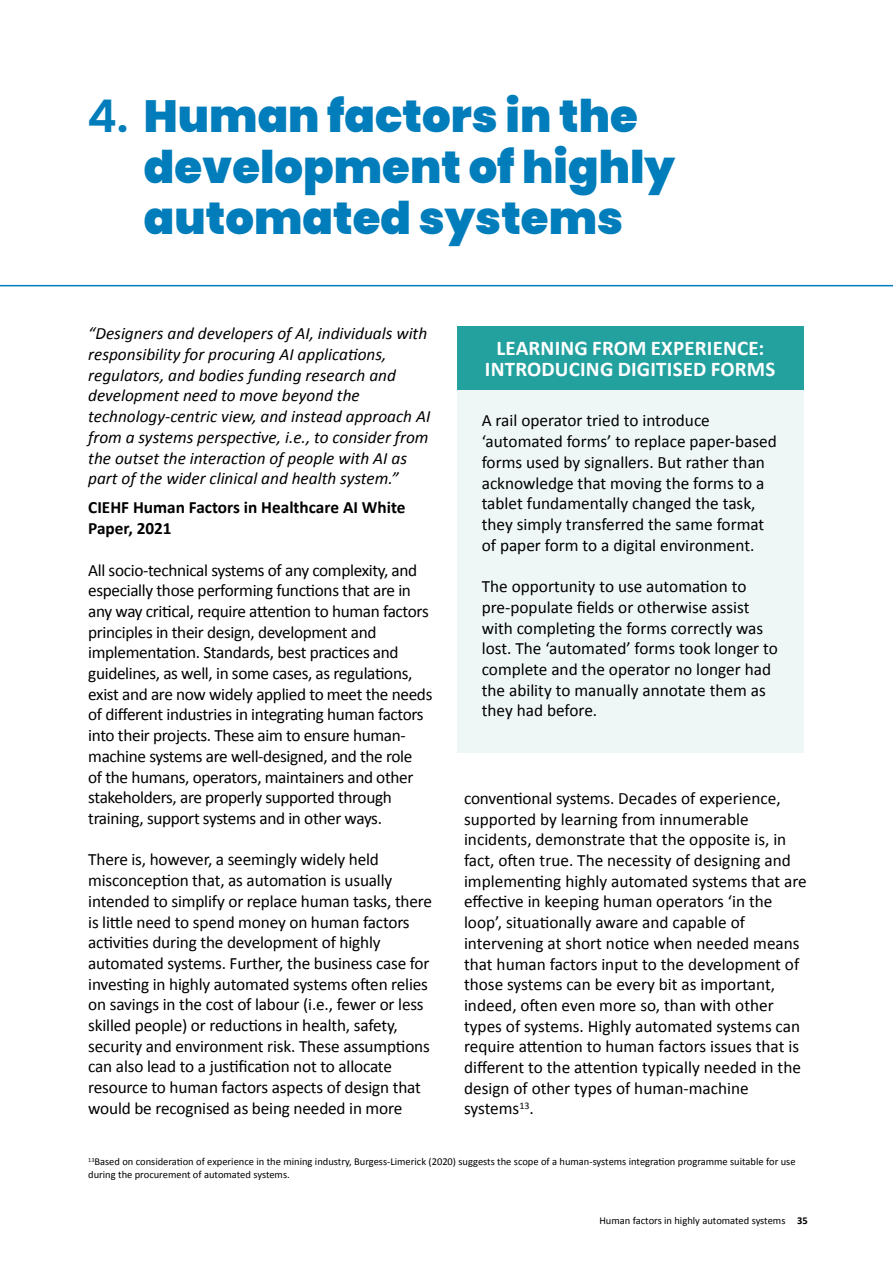
<style>
.page{position:relative;width:893px;height:1263px;background:#fff}
.page>*{position:absolute;margin:0;border:0;box-sizing:border-box;transform-origin:0 0}
.t1{font:900 45px/51px "Poppins";color:#007dba}
.t2{font:700 21px/21px "Calibri";letter-spacing:.01em;color:#fff;text-align:center}
.t3{font:17.25px/20.7px "Calibri";letter-spacing:-.01em;color:#000}
.t4{font:italic 17.25px/20.7px "Calibri";color:#000}
.t5{font:700 17.25px/20.7px "Calibri";color:#000}
.t6{font:10.5px/12.6px "Calibri";color:#000}
.s1{font-weight:600}
.s2{font-weight:700}
</style>
<div class="page">
<hr style="left:0;top:285px;width:893px;height:1px;background:#007dba">
<div style="left:457px;top:326px;width:346px;height:427px;background:#eff6f6"></div>
<div style="left:457px;top:326px;width:346px;height:64px;background:#22a19f"></div>
<p class="t1" style="left:144px;top:91px;width:533px;text-indent:-57px"><span class="s1">4.</span> Human factors in the development of highly automated systems</p>
<p class="t4" style="left:88px;top:322px;width:344px">“Designers and developers of AI, individuals with responsibility for procuring AI applications, regulators, and bodies funding research and development need to move beyond the technology-centric view, and instead approach AI from a systems perspective, i.e., to consider from the outset the interaction of people with AI as part of the wider clinical and health system.”</p>
<p class="t5" style="left:88px;top:497px;width:319px">CIEHF Human Factors in Healthcare AI White<br>Paper, 2021</p>
<p class="t3" style="left:88px;top:559px;width:346px">All socio-technical systems of any complexity, and especially those performing functions that are in any way critical, require attention to human factors principles in their design, development and implementation. Standards, best practices and guidelines, as well, in some cases, as regulations, exist and are now widely applied to meet the needs of different industries in integrating human factors into their projects. These aim to ensure human&shy;machine systems are well-designed, and the role<br>of the humans, operators, maintainers and other stakeholders, are properly supported through training, support systems and in other ways.</p>
<p class="t3" style="left:88px;top:849px;width:345px">There is, however, a seemingly widely held misconception that, as automation is usually intended to simplify or replace human tasks, there is little need to spend money on human factors activities during the development of highly automated systems. Further, the business case for investing in highly automated systems often relies on savings in the cost of labour (i.e., fewer or less skilled people) or reductions in health, safety, security and environment risk. These assumptions can also lead to a justification not to allocate resource to human factors aspects of design that would be recognised as being needed in more</p>
<p class="t2" style="left:485px;top:337px;width:292px">LEARNING FROM EXPERIENCE:<br>INTRODUCING DIGITISED FORMS</p>
<p class="t3" style="left:482px;top:410px;width:297px">A rail operator tried to introduce ‘automated forms’ to replace paper-based forms used by signallers. But rather than acknowledge that moving the forms to a tablet fundamentally changed the task, they simply transferred the same format of paper form to a digital environment.</p>
<p class="t3" style="left:482px;top:575px;width:298px">The opportunity to use automation to pre-populate fields or otherwise assist with completing the forms correctly was lost. The ‘automated’ forms took longer to complete and the operator no longer had the ability to manually annotate them as they had before.</p>
<p class="t3" style="left:464px;top:787px;width:344px">conventional systems. Decades of experience, supported by learning from innumerable incidents, demonstrate that the opposite is, in fact, often true. The necessity of designing and implementing highly automated systems that are effective in keeping human operators ‘in the loop’, situationally aware and capable of intervening at short notice when needed means that human factors input to the development of those systems can be every bit as important, indeed, often even more so, than with other types of systems. Highly automated systems can require attention to human factors issues that is different to the attention typically needed in the design of other types of human-machine systems<sup>13</sup>.</p>
<p class="t6" style="left:88px;top:1155px;width:709px"><sup>13</sup>Based on consideration of experience in the mining industry, Burgess-Limerick (2020) suggests the scope of a human-systems integration programme suitable for use during the procurement of automated systems.</p>
<p class="t6" style="left:599px;top:1213px;width:210px">Human factors in highly automated systems <span class="s2">35</span></p>
</div>
